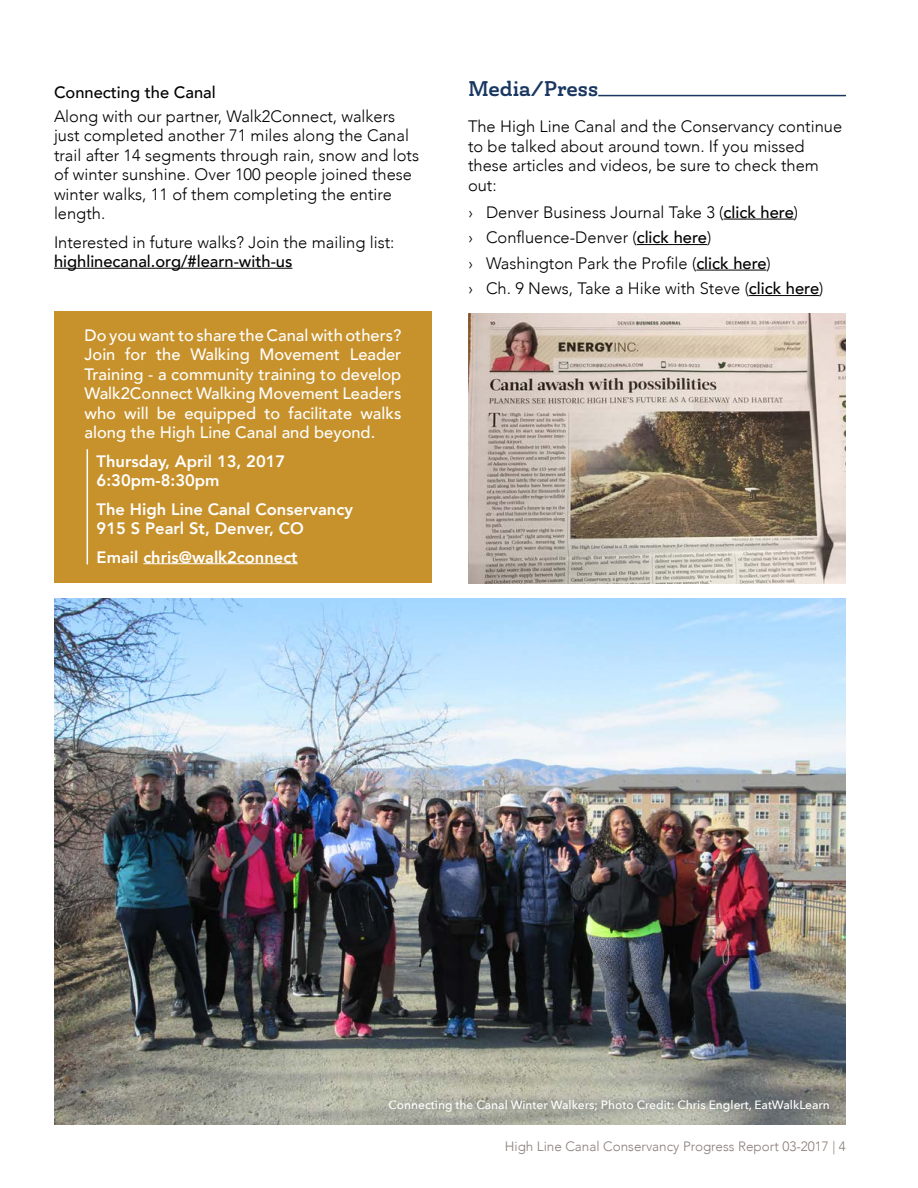
<style>
.page{position:relative;width:918px;height:1188px;background:#fff}
.page>*{position:absolute;margin:0;border:0;box-sizing:border-box;transform-origin:0 0}
.t1{font:21px "Ainslie Slab Nor Dem";color:#193761}
.t2{font:300 16.5px/19.5px "Avenir";color:#000}
.t3{font:500 16.5px/19.5px "Avenir";color:#fff;text-align:justify}
.t4{font:800 16.5px/19.5px "Avenir";color:#fff}
.t5{font:500 16.5px "Avenir";color:#000}
.t6{font:300 13.5px "Avenir";color:#8b7d77}
.t7{font:500 12px "Avenir Next";color:#fff}
.s1{font-weight:500}
</style>
<div class="page">
<hr style="left:54px;top:268px;width:238px;height:1px;background:#000">
<div style="left:54px;top:311px;width:378px;height:272px;background:#c7922c"></div>
<hr style="left:143px;top:563px;width:155px;height:1px;background:#fff">
<hr style="left:724px;top:219px;width:70px;height:1px;background:#000">
<hr style="left:637px;top:244px;width:70px;height:1px;background:#000">
<hr style="left:696px;top:270px;width:70px;height:1px;background:#000">
<hr style="left:749px;top:295px;width:70px;height:1px;background:#000">
<hr style="left:598px;top:95px;width:248px;height:1px;background:#193761">
<hr style="left:87px;top:449px;width:1px;height:115px;background:#fff">
<img style="left:54px;top:598px;width:792px;height:527px">
<img style="left:468px;top:313px;width:378px;height:270px">
<p class="t5" style="left:54px;top:77px;width:163px">Connecting the Canal</p>
<p class="t2" style="left:54px;top:106px;width:367px">Along with our partner, Walk2Connect, walkers just completed another 71 miles along the Canal trail after 14 segments through rain, snow and lots of winter sunshine. Over 100 people joined these winter walks, 11 of them completing the entire length.</p>
<p class="t2" style="left:54px;top:232px;width:342px">Interested in future walks? Join the mailing list:</p>
<p class="t5" style="left:54px;top:247px;width:240px">highlinecanal.org/#learn-with-us</p>
<p class="t3" style="left:85px;top:324px;width:318px">Do you want to share the Canal with others?<br>Join for the Walking Movement Leader Training - a community training to develop Walk2Connect Walking Movement Leaders who will be equipped to facilitate walks along the High Line Canal and beyond.</p>
<p class="t4" style="left:97px;top:451px;width:190px">Thursday, April 13, 2017<br>6:30pm-8:30pm</p>
<p class="t4" style="left:97px;top:499px;width:258px">The High Line Canal Conservancy<br>915 S Pearl St, Denver, CO</p>
<p class="t4" style="left:97px;top:547px;width:203px">Email chris@walk2connect</p>
<p class="t1" style="left:468px;top:75px;width:132px">Media/Press</p>
<p class="t2" style="left:468px;top:117px;width:376px">The High Line Canal and the Conservancy continue to be talked about around town. If you missed these articles and videos, be sure to check them out:</p>
<p class="t2" style="left:468px;top:199px;width:357px;line-height:25.5px">› Denver Business Journal Take 3 (<span class="s1">click here</span>)<br>› Confluence-Denver (<span class="s1">click here</span>)<br>› Washington Park the Profile (<span class="s1">click here</span>)<br>› Ch. 9 News, Take a Hike with Steve (<span class="s1">click here</span>)</p>
<p class="t7" style="left:389px;top:1095px;width:443px">Connecting the Canal Winter Walkers; Photo Credit: Chris Englert, EatWalkLearn</p>
<p class="t6" style="left:505px;top:1138px;width:343px">High Line Canal Conservancy Progress Report 03-2017 | 4</p>
</div>
